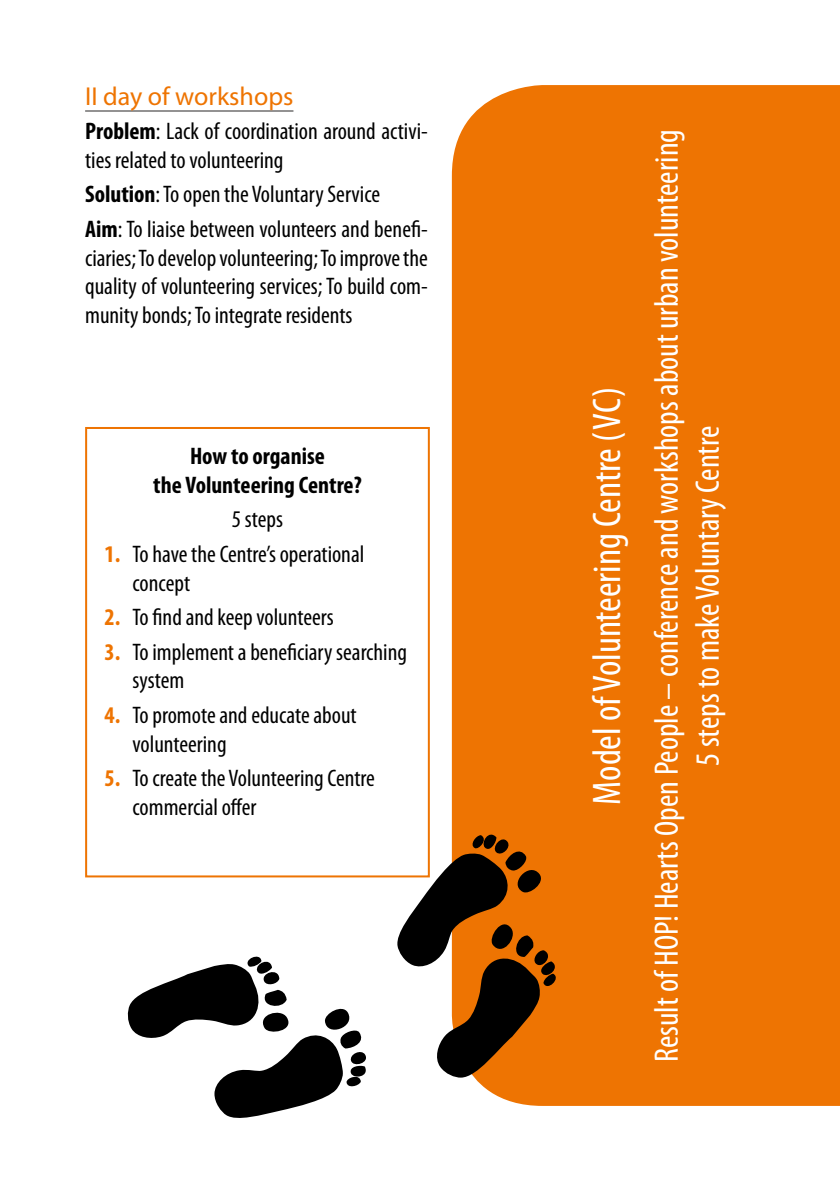
<style>
.page{position:relative;width:840px;height:1191px;background:#fff}
.page>*{position:absolute;margin:0;border:0;box-sizing:border-box;transform-origin:0 0}
.t1{font:condensed 40px "Myriad Pro";color:#fff}
.t2{font:condensed 34px/40.8px "Myriad Pro";color:#fff;text-align:center}
.t3{font:26px "Myriad Pro";color:#ee7402}
.t4{font:condensed 24px/28.8px "Myriad Pro";color:#000}
.t5{font:700 condensed 24px/28.8px "Myriad Pro";color:#000;text-align:center}
.s1{font-weight:700}
.s2{font-weight:700;color:#ee7402}
</style>
<div class="page">
<hr style="left:85px;top:110px;width:208px;height:2px;background:#706f6f">
<div style="left:451px;top:85px;width:388px;height:1021px;background:#ee7402"></div>
<div style="left:85px;top:427px;width:344px;height:450px;border:2px solid #ee7402"></div>
<svg style="left:127px;top:956px;width:239px;height:162px"></svg>
<svg style="left:395px;top:828px;width:166px;height:249px"></svg>
<p class="t3" style="left:85px;top:80px;width:210px">II day of workshops</p>
<p class="t4" style="left:85px;top:116px;width:344px"><span class="s1">Problem</span>: Lack of coordination around activi&shy;ties related to volunteering</p>
<p class="t4" style="left:85px;top:177px;width:344px;line-height:34.4px"><span class="s1">Solution</span>: To open the Voluntary Service<br><span class="s1">Aim</span>: To liaise between volunteers and benefi-</p>
<p class="t4" style="left:85px;top:243px;width:344px;text-align:justify">ciaries; To develop volunteering; To improve the quality of volunteering services; To build com&shy;munity bonds; To integrate residents</p>
<p class="t5" style="left:153px;top:441px;width:210px">How to organise<br>the Volunteering Centre?</p>
<p class="t4" style="left:232px;top:504px;width:53px">5 steps</p>
<p class="t4" style="left:132px;top:539px;width:233px;text-indent:-28px"><span class="s2">1.</span> To have the Centre’s operational concept</p>
<p class="t4" style="left:104px;top:602px;width:230px"><span class="s2">2.</span> To find and keep volunteers</p>
<p class="t4" style="left:132px;top:637px;width:276px;text-indent:-28px"><span class="s2">3.</span> To implement a beneficiary searching system</p>
<p class="t4" style="left:132px;top:700px;width:225px;text-indent:-28px"><span class="s2">4.</span> To promote and educate about volunteering</p>
<p class="t4" style="left:132px;top:763px;width:244px;text-indent:-28px"><span class="s2">5.</span> To create the Volunteering Centre commercial offer</p>
<h1 class="t1" style="left:582px;top:804px;width:419px;rotate:-90deg">Model of Volunteering Centre (VC)</h1>
<h2 class="t2" style="left:645px;top:1062px;width:934px;rotate:-90deg">Result of HOP! Hearts Open People – conference and workshops about urban volunteering<br>5 steps to make Voluntary Centre</h2>
</div>
